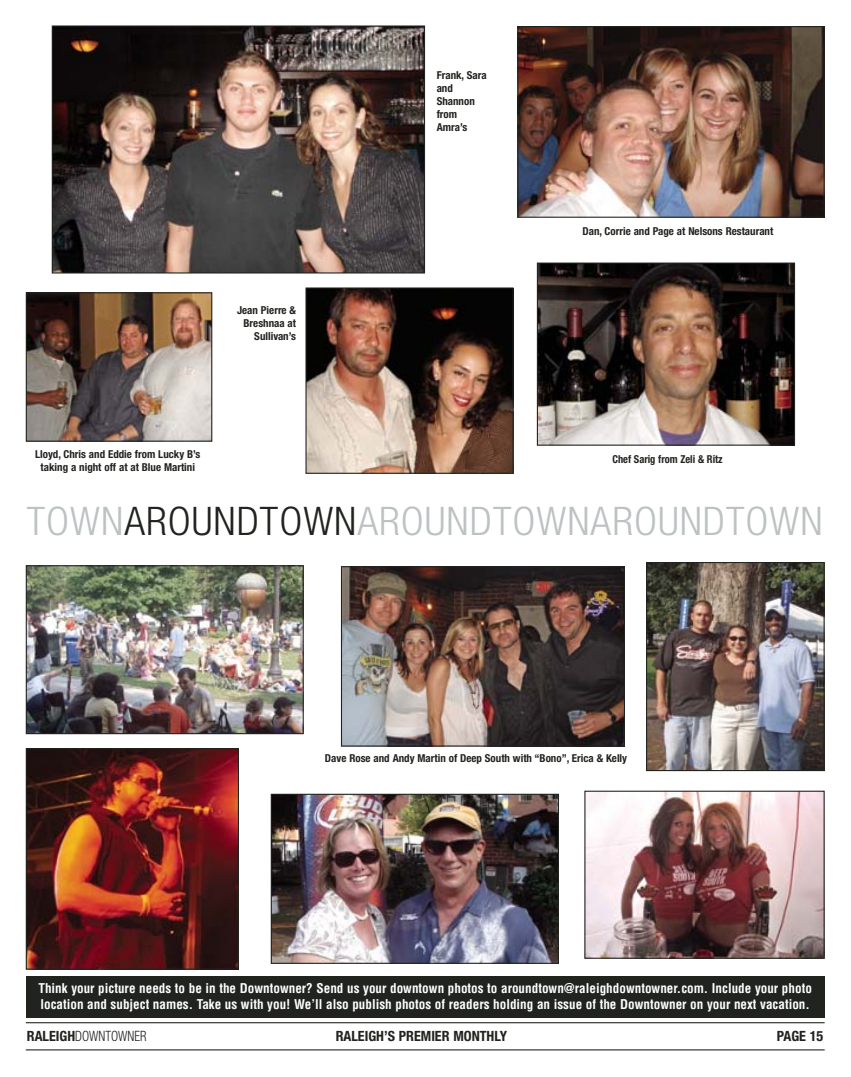
<style>
.page{position:relative;width:851px;height:1077px;background:#fff}
.page>*{position:absolute;margin:0;border:0;box-sizing:border-box;transform-origin:0 0}
.t1{font:300 condensed 39.45px "Helvetica Neue";letter-spacing:.025em;color:#bcc1c2;scale:1.05 1}
.t2{font:300 condensed 14.25px "Helvetica Neue";color:#20231e;scale:.9 1}
.t3{font:700 condensed 14.1px "Helvetica Neue";color:#20231e}
.t4{font:700 condensed 13.2px/15.8px "Helvetica";color:#fff}
.t5{font:700 condensed 10.95px/13.2px "Helvetica Neue";color:#20231e}
.t6{font:700 condensed 10.95px "Helvetica Neue";color:#20231e;scale:.95 1}
.s1{color:#20231e}
.s2{font-weight:700;font-size:14.1px}
</style>
<div class="page">
<hr style="left:26px;top:1022px;width:798px;height:1px;background:#20231e">
<hr style="left:26px;top:1049px;width:798px;height:1px;background:#20231e">
<div style="left:26px;top:976px;width:798px;height:41px;background:#20231e"></div>
<img style="left:586px;top:793px;width:236px;height:164px">
<div style="left:584px;top:791px;width:240px;height:168px;border:1px solid #20231e"></div>
<img style="left:648px;top:564px;width:174px;height:205px">
<div style="left:646px;top:562px;width:178px;height:209px;border:1px solid #20231e"></div>
<img style="left:28px;top:294px;width:182px;height:146px">
<div style="left:26px;top:292px;width:186px;height:150px;border:1px solid #20231e"></div>
<img style="left:307px;top:289px;width:204px;height:183px">
<div style="left:305px;top:287px;width:208px;height:187px;border:1px solid #20231e"></div>
<img style="left:273px;top:796px;width:284px;height:166px">
<div style="left:271px;top:794px;width:288px;height:170px;border:1px solid #20231e"></div>
<img style="left:28px;top:567px;width:274px;height:165px">
<div style="left:26px;top:565px;width:278px;height:169px;border:1px solid #20231e"></div>
<img style="left:519px;top:28px;width:303px;height:188px">
<div style="left:517px;top:26px;width:307px;height:192px;border:1px solid #20231e"></div>
<img style="left:538px;top:265px;width:254px;height:179px">
<div style="left:536px;top:263px;width:258px;height:183px;border:1px solid #20231e"></div>
<img style="left:28px;top:750px;width:209px;height:218px">
<div style="left:26px;top:748px;width:213px;height:222px;border:1px solid #20231e"></div>
<img style="left:343px;top:568px;width:279px;height:177px">
<div style="left:341px;top:566px;width:283px;height:181px;border:1px solid #20231e"></div>
<img style="left:54px;top:27px;width:369px;height:245px">
<div style="left:52px;top:25px;width:373px;height:249px;border:1px solid #20231e"></div>
<p class="t5" style="left:237px;top:304px;width:60px;text-align:right">Jean Pierre &amp;<br>Breshnaa at<br>Sullivan’s</p>
<p class="t5" style="left:436px;top:69px;width:51px">Frank, Sara and<br>Shannon from<br>Amra’s</p>
<p class="t5" style="left:582px;top:225px;width:192px">Dan, Corrie and Page at Nelsons Restaurant</p>
<p class="t5" style="left:35px;top:449px;width:167px;text-align:center">Lloyd, Chris and Eddie from Lucky B’s taking a night off at at Blue Martini</p>
<p class="t6" style="left:612px;top:456px;width:117px">Chef Sarig from Zeli &amp; Ritz</p>
<h1 class="t1" style="left:27px;top:507px;width:759px">TOWN<span class="s1">AROUNDTOWN</span>AROUNDTOWNAROUNDTOWN</h1>
<p class="t5" style="left:325px;top:752px;width:303px">Dave Rose and Andy Martin of Deep South with “Bono”, Erica &amp; Kelly</p>
<p class="t4" style="left:38px;top:981px;width:774px">Think your picture needs to be in the Downtowner? Send us your downtown photos to aroundtown@raleighdowntowner.com. Include your photo location and subject names. Take us with you! We’ll also publish photos of readers holding an issue of the Downtowner on your next vacation.</p>
<p class="t2" style="left:27px;top:1031px;width:134px"><span class="s2">RALEIGH</span>DOWNTOWNER</p>
<p class="t3" style="left:335px;top:1031px;width:173px">RALEIGH’S PREMIER MONTHLY</p>
<p class="t3" style="left:776px;top:1031px;width:48px">PAGE 15</p>
</div>
